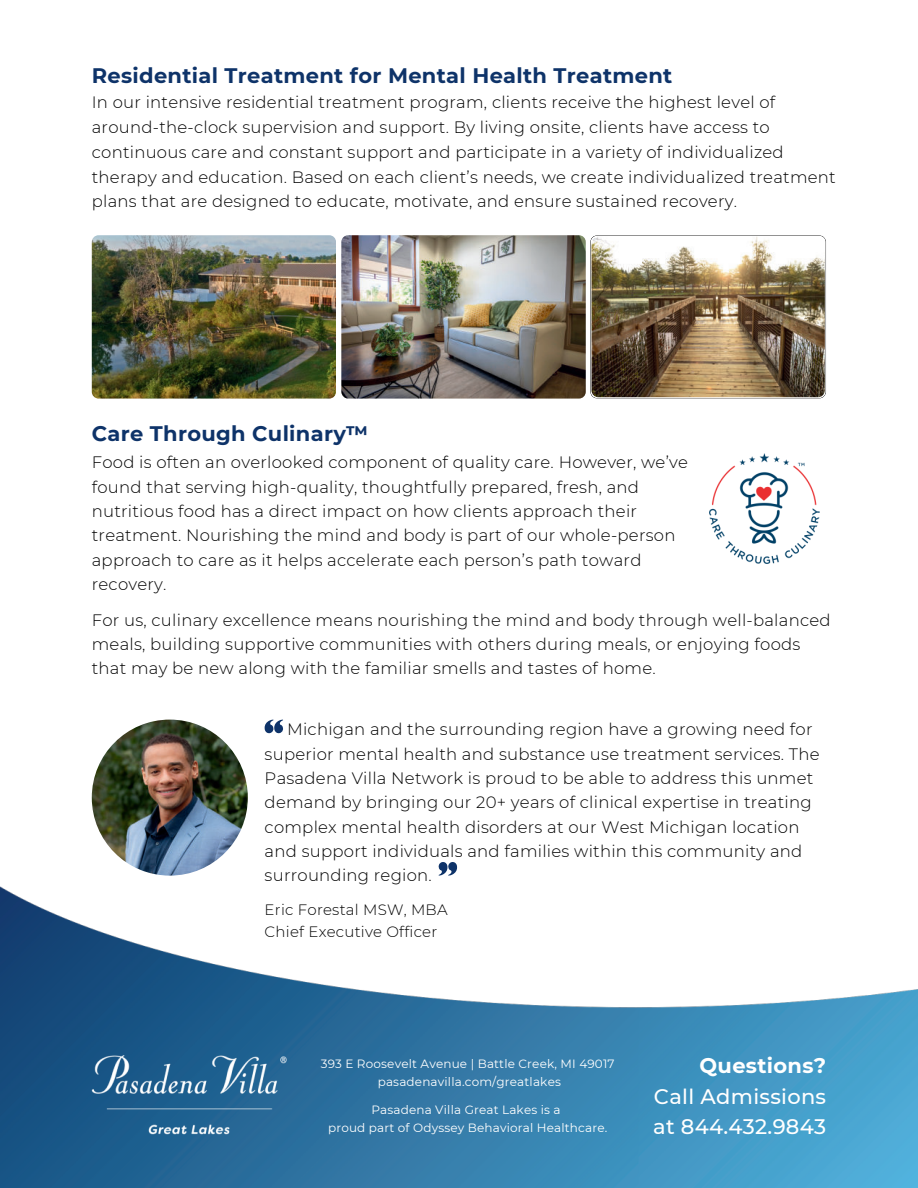
<style>
.page{position:relative;width:918px;height:1188px;background:#fff}
.page>*{position:absolute;margin:0;border:0;box-sizing:border-box;transform-origin:0 0}
.t1{font:700 21px "Montserrat";letter-spacing:.015em;color:#0e3369}
.t2{font:500 21px/30.3px "Montserrat";letter-spacing:.015em;color:#fff}
.t3{font:700 21px "Montserrat";letter-spacing:.015em;color:#fff}
.t4{font:300 16.5px/24.3px "Montserrat";letter-spacing:.015em;color:#000}
.t5{font:300 15px/22.5px "Montserrat";letter-spacing:.015em;color:#000}
.t6{font:12px/17.5px "Montserrat";letter-spacing:.015em;color:#fff;text-align:center}
</style>
<div class="page">
<img style="left:0;top:788px;width:918px;height:400px">
<svg style="left:265px;top:720px;width:18px;height:13px"></svg>
<svg style="left:438px;top:862px;width:19px;height:14px"></svg>
<img style="left:92px;top:720px;width:156px;height:156px;border-radius:50%">
<img style="left:709px;top:453px;width:111px;height:111px">
<img style="left:81px;top:1042px;width:215px;height:108px">
<img style="left:92px;top:235px;width:244px;height:163px;border-radius:7px">
<img style="left:592px;top:237px;width:233px;height:160px;border-radius:7px">
<div style="left:590px;top:235px;width:236px;height:163px;border:1px solid #000;border-radius:7px"></div>
<img style="left:341px;top:235px;width:244px;height:163px;border-radius:7px">
<p class="t1" style="left:92px;top:60px;width:582px">Residential Treatment for Mental Health Treatment</p>
<p class="t4" style="left:92px;top:90px;width:746px;line-height:24.8px">In our intensive residential treatment program, clients receive the highest level of around-the-clock supervision and support. By living onsite, clients have access to continuous care and constant support and participate in a variety of individualized therapy and education. Based on each client’s needs, we create individualized treatment plans that are designed to educate, motivate, and ensure sustained recovery.</p>
<p class="t1" style="left:92px;top:419px;width:278px">Care Through Culinary™</p>
<p class="t4" style="left:92px;top:450px;width:598px">Food is often an overlooked component of quality care. However, we’ve found that serving high-quality, thoughtfully prepared, fresh, and nutritious food has a direct impact on how clients approach their treatment. Nourishing the mind and body is part of our whole-person approach to care as it helps accelerate each person’s path toward recovery.</p>
<p class="t4" style="left:92px;top:607px;width:740px">For us, culinary excellence means nourishing the mind and body through well-balanced meals, building supportive communities with others during meals, or enjoying foods that may be new along with the familiar smells and tastes of home.</p>
<p class="t4" style="left:265px;top:717px;width:557px;text-indent:22px">Michigan and the surrounding region have a growing need for superior mental health and substance use treatment services. The Pasadena Villa Network is proud to be able to address this unmet demand by bringing our 20+ years of clinical expertise in treating complex mental health disorders at our West Michigan location and support individuals and families within this community and surrounding region.</p>
<p class="t5" style="left:265px;top:898px;width:185px">Eric Forestal MSW, MBA<br>Chief Executive Officer</p>
<p class="t6" style="left:321px;top:1055px;width:295px">393 E Roosevelt Avenue | Battle Creek, MI 49017 pasadenavilla.com/greatlakes</p>
<p class="t6" style="left:328px;top:1101px;width:281px">Pasadena Villa Great Lakes is a<br>proud part of Odyssey Behavioral Healthcare.</p>
<p class="t3" style="left:700px;top:1051px;width:128px">Questions?</p>
<p class="t2" style="left:653px;top:1080px;width:175px">Call Admissions at 844.432.9843</p>
</div>
